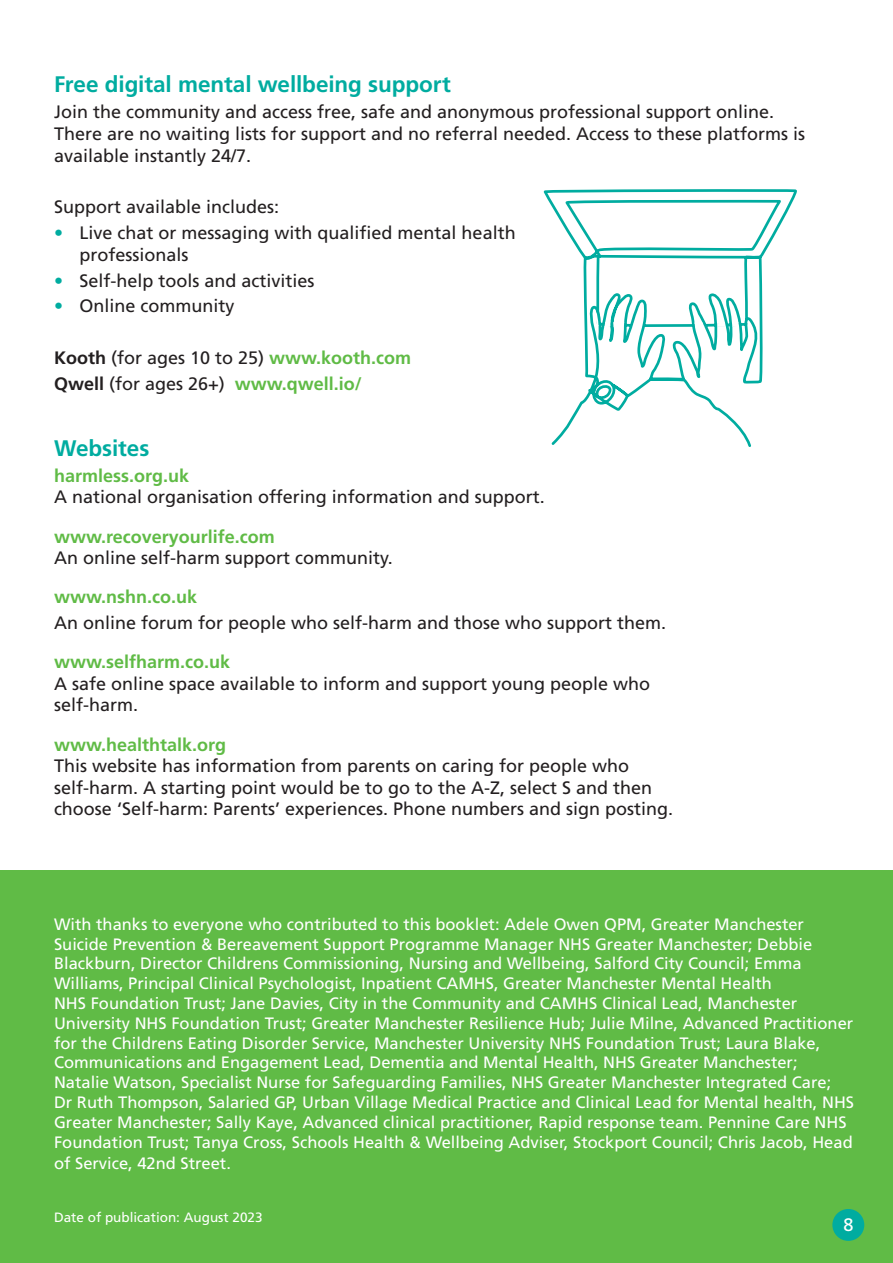
<style>
.page{position:relative;width:893px;height:1263px;background:#fff}
.page>*{position:absolute;margin:0;border:0;box-sizing:border-box;transform-origin:0 0}
.Aqua_bullets{font:700 22.5px "Frutiger LT Std";letter-spacing:-.005em;color:#00aca0}
.Aqua_bullets-2{font:18px/21.6px "Frutiger LT Std";color:#231f20}
.Aqua_bullets-3{font:700 18px "Frutiger LT Std";color:#60bb46}
.Aqua_bullets-4{font:18px "Frutiger LT Std";color:#fff}
.Aqua_bullets-5{font:16.5px/19.8px "Frutiger LT Std";color:#fff}
.Reference_text{font:13.5px "Frutiger LT Std";color:#fff}
.s1{color:#00aca0}
.s2{font-weight:700}
.s3{font-weight:700;color:#60bb46}
.s4{color:#231f20}
.s5{font-weight:400;color:#231f20}
</style>
<div class="page">
<div style="left:0;top:871px;width:893px;height:392px;background:#60bb46"></div>
<div style="left:832px;top:1209px;width:32px;height:32px;background:#00aca0;border-radius:50%"></div>
<svg style="left:543px;top:189px;width:254px;height:258px"></svg>
<svg style="left:595px;top:309px;width:29px;height:18px"></svg>
<svg style="left:632px;top:324px;width:11px;height:3px"></svg>
<svg style="left:694px;top:322px;width:11px;height:5px"></svg>
<svg style="left:717px;top:322px;width:9px;height:5px"></svg>
<svg style="left:732px;top:322px;width:7px;height:5px"></svg>
<p class="Aqua_bullets" style="left:54px;top:71px;width:398px">Free digital mental wellbeing support</p>
<p class="Aqua_bullets-2" style="left:54px;top:101px;width:753px">Join the community and access free, safe and anonymous professional support online.<br>There are no waiting lists for support and no referral needed. Access to these platforms is available instantly 24/7.</p>
<p class="Aqua_bullets-2" style="left:54px;top:196px;width:227px">Support available includes:</p>
<p class="Aqua_bullets-2" style="left:80px;top:222px;width:438px;text-indent:-26px"><span class="s1">•</span> Live chat or messaging with qualified mental health professionals</p>
<p class="Aqua_bullets-2" style="left:54px;top:270px;width:262px"><span class="s1">•</span> Self-help tools and activities</p>
<p class="Aqua_bullets-2" style="left:54px;top:295px;width:182px"><span class="s1">•</span> Online community</p>
<p class="Aqua_bullets-2" style="left:54px;top:347px;width:359px"><span class="s2">Kooth</span> (for ages 10 to 25) <span class="s3">www.kooth.com</span></p>
<p class="Aqua_bullets-3" style="left:54px;top:373px;width:309px"><span class="s4">Qwell</span> <span class="s5">(for ages 26+)</span> www.qwell.io/</p>
<p class="Aqua_bullets" style="left:54px;top:435px;width:97px">Websites</p>
<p class="Aqua_bullets-2" style="left:54px;top:465px;width:492px"><span class="s3">harmless.org.uk<br></span>A national organisation offering information and support.</p>
<p class="Aqua_bullets-2" style="left:54px;top:525px;width:340px"><span class="s3">www.recoveryourlife.com<br></span>An online self-harm support community.</p>
<p class="Aqua_bullets-3" style="left:54px;top:586px;width:145px">www.nshn.co.uk</p>
<p class="Aqua_bullets-2" style="left:54px;top:612px;width:614px">An online forum for people who self-harm and those who support them.</p>
<p class="Aqua_bullets-2" style="left:54px;top:651px;width:598px"><span class="s3">www.selfharm.co.uk<br></span>A safe online space available to inform and support young people who self-harm.</p>
<p class="Aqua_bullets-2" style="left:54px;top:733px;width:621px"><span class="s3">www.healthtalk.org<br></span>This website has information from parents on caring for people who self-harm. A starting point would be to go to the A-Z, select S and then choose ‘Self-harm: Parents’ experiences. Phone numbers and sign posting.</p>
<p class="Aqua_bullets-5" style="left:54px;top:914px;width:802px">With thanks to everyone who contributed to this booklet: Adele Owen QPM, Greater Manchester Suicide Prevention &amp; Bereavement Support Programme Manager NHS Greater Manchester; Debbie Blackburn, Director Childrens Commissioning, Nursing and Wellbeing, Salford City Council; Emma Williams, Principal Clinical Psychologist, Inpatient CAMHS, Greater Manchester Mental Health<br>NHS Foundation Trust; Jane Davies, City in the Community and CAMHS Clinical Lead, Manchester University NHS Foundation Trust; Greater Manchester Resilience Hub; Julie Milne, Advanced Practitioner for the Childrens Eating Disorder Service, Manchester University NHS Foundation Trust; Laura Blake, Communications and Engagement Lead, Dementia and Mental Health, NHS Greater Manchester; Natalie Watson, Specialist Nurse for Safeguarding Families, NHS Greater Manchester Integrated Care;<br>Dr Ruth Thompson, Salaried GP, Urban Village Medical Practice and Clinical Lead for Mental health, NHS Greater Manchester; Sally Kaye, Advanced clinical practitioner, Rapid response team. Pennine Care NHS Foundation Trust; Tanya Cross, Schools Health &amp; Wellbeing Adviser, Stockport Council; Chris Jacob, Head</p>
<p class="Aqua_bullets-5" style="left:54px;top:1154px;width:178px">of Service, 42nd Street.</p>
<p class="Reference_text" style="left:54px;top:1210px;width:210px">Date of publication: August 2023</p>
<p class="Aqua_bullets-4" style="left:843px;top:1214px;width:12px">8</p>
</div>
